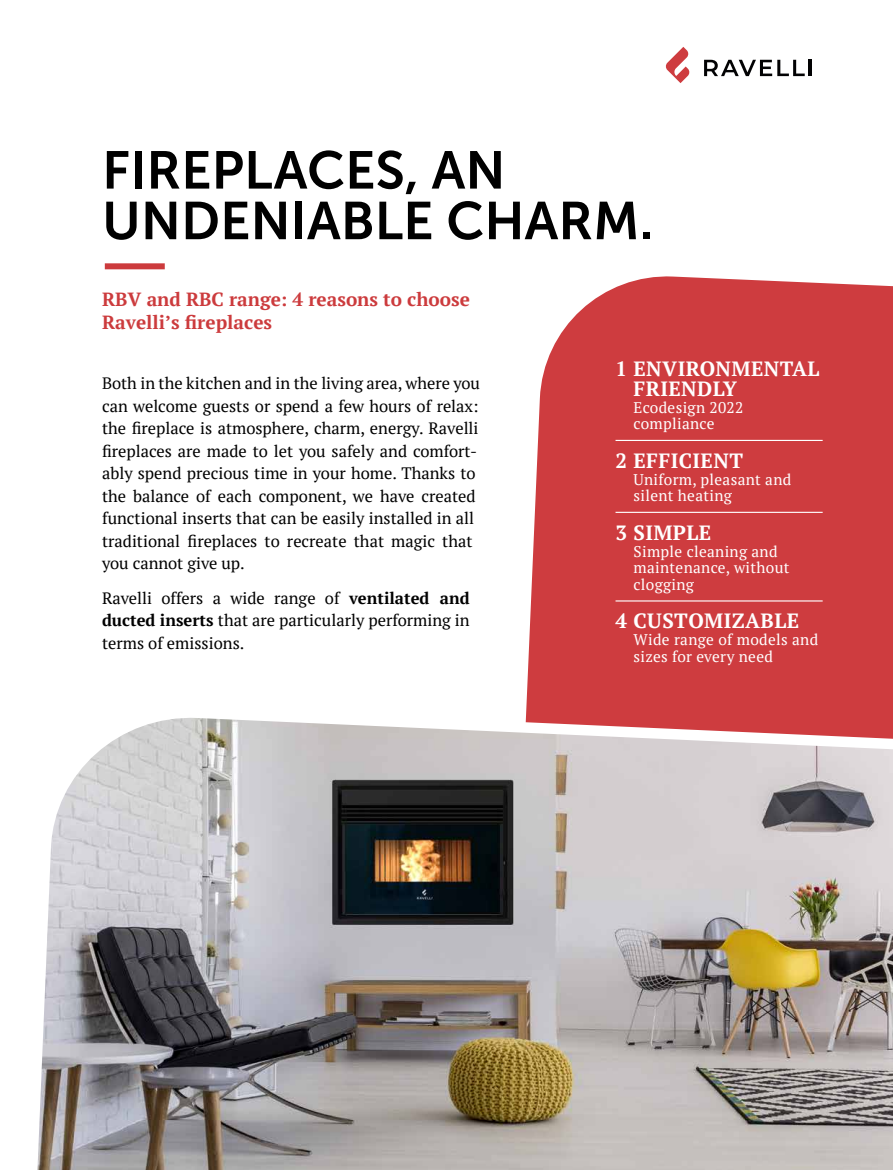
<style>
.page{position:relative;width:893px;height:1170px;background:#fff}
.page>*{position:absolute;margin:0;border:0;box-sizing:border-box;transform-origin:0 0}
.t1{font:52.8px/50.6px "Museo Sans 700";color:#000}
.t2{font:700 20.55px/19.6px "PT Serif";letter-spacing:.02em;color:#fff}
.t3{font:700 19.05px/22.5px "PT Serif";color:#cc3b3d}
.t4{font:16.5px/22.5px "PT Serif";color:#000}
.t5{font:15.45px/16.6px "PT Serif";letter-spacing:.02em;color:#fff}
.s1{font-weight:700}
</style>
<div class="page">
<div style="left:526px;top:276px;width:367px;height:433px;background:#ce3c3f"></div>
<svg style="left:665px;top:47px;width:25px;height:36px"></svg>
<hr style="left:809px;top:60px;width:3px;height:16px;background:#020203">
<svg style="left:704px;top:60px;width:101px;height:16px"></svg>
<img style="left:37px;top:709px;width:856px;height:460px">
<hr style="left:615px;top:440px;width:208px;height:1px;background:#fff">
<hr style="left:615px;top:511px;width:208px;height:2px;background:#fff">
<hr style="left:615px;top:600px;width:208px;height:1px;background:#fff">
<div style="left:105px;top:263px;width:60px;height:6px;background:#cc3b3d"></div>
<h1 class="t1" style="left:102px;top:145px;width:553px">FIREPLACES, AN<br>UNDENIABLE CHARM.</h1>
<p class="t3" style="left:102px;top:288px;width:369px">RBV and RBC range: 4 reasons to choose<br>Ravelli’s fireplaces</p>
<p class="t4" style="left:102px;top:372px;width:380px">Both in the kitchen and in the living area, where you can welcome guests or spend a few hours of relax: the fireplace is atmosphere, charm, energy. Ravelli fireplaces are made to let you safely and comfort&shy;ably spend precious time in your home. Thanks to the balance of each component, we have created functional inserts that can be easily installed in all traditional fireplaces to recreate that magic that you cannot give up.</p>
<p class="t4" style="left:102px;top:586px;width:369px;text-align:justify">Ravelli offers a wide range of <span class="s1">ventilated and ducted inserts</span> that are particularly performing in terms of emissions.</p>
<p class="t2" style="left:633px;top:359px;width:188px;text-indent:-18px">1 ENVIRONMENTAL<br>FRIENDLY</p>
<p class="t5" style="left:633px;top:398px;width:111px">Ecodesign 2022 compliance</p>
<p class="t2" style="left:615px;top:450px;width:129px">2 EFFICIENT</p>
<p class="t5" style="left:633px;top:470px;width:159px">Uniform, pleasant and silent heating</p>
<p class="t2" style="left:615px;top:522px;width:97px">3 SIMPLE</p>
<p class="t5" style="left:633px;top:542px;width:158px">Simple cleaning and maintenance, without clogging</p>
<p class="t2" style="left:615px;top:611px;width:185px">4 CUSTOMIZABLE</p>
<p class="t5" style="left:633px;top:631px;width:186px">Wide range of models and sizes for every need</p>
</div>
